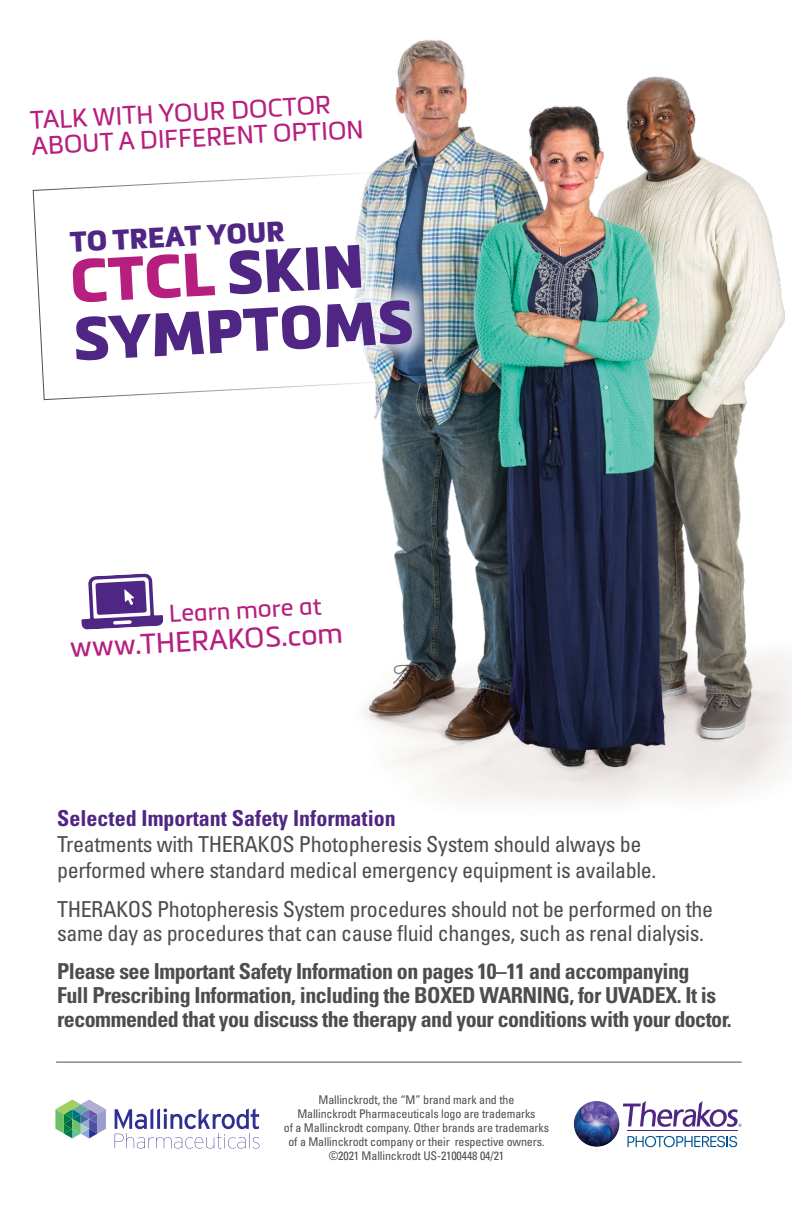
<style>
.page{position:relative;width:792px;height:1224px;background:#fff}
.page>*{position:absolute;margin:0;border:0;box-sizing:border-box;transform-origin:0 0}
.t1{font:900 60px/58px "Metronic Pro";color:#4f2683}
.t2{font:28px "Metronic Pro";color:#b61f7e}
.t3{font:900 28px "Metronic Pro";color:#4f2683}
.t4{font:25px/26px "Metronic Pro";color:#b61f7e}
.t5{font:24px "Metronic Pro";color:#b61f7e}
.t6{font:condensed 22px/26px "Univers";letter-spacing:-.02em;color:#4d4d4f}
.t7{font:700 condensed 22px/24px "Univers";letter-spacing:-.025em;color:#4d4d4f}
.t8{font:700 condensed 22px "Univers";color:#4f2683}
.t9{font:condensed 12px/14px "Univers";letter-spacing:-.01em;color:#4d4d4f;text-align:center}
.s1{color:#b61f7e}
</style>
<div class="page">
<svg style="left:55px;top:1100px;width:51px;height:38px"></svg>
<svg style="left:115px;top:1108px;width:144px;height:41px"></svg>
<img style="left:574px;top:1101px;width:45px;height:46px;border-radius:23px">
<hr style="left:628px;top:1130px;width:110px;height:1px;background:#4f2683">
<svg style="left:627px;top:1136px;width:110px;height:11px"></svg>
<svg style="left:623px;top:1101px;width:119px;height:26px"></svg>
<hr style="left:56px;top:1062px;width:686px;height:1px;background:#4d4d4f">
<svg style="left:32px;top:178px;width:227px;height:223px"></svg>
<svg style="left:81px;top:573px;width:82px;height:57px"></svg>
<img style="left:259px;top:39px;width:533px;height:765px">
<svg style="left:43px;top:215px;width:397px;height:173px"></svg>
<p class="t4" style="left:29px;top:106px;width:334px;rotate:-3deg">TALK WITH YOUR DOCTOR<br>ABOUT A DIFFERENT OPTION</p>
<p class="t3" style="left:69px;top:226px;width:216px;rotate:-3deg">TO TREAT YOUR</p>
<h1 class="t1" style="left:69px;top:253px;width:342px;rotate:-3deg"><span class="s1">CTCL</span> SKIN<br>SYMPTOMS</h1>
<p class="t5" style="left:168px;top:596px;width:154px;rotate:-3deg">Learn more at</p>
<p class="t2" style="left:69px;top:627px;width:275px;rotate:-3deg">www.THERAKOS.com</p>
<p class="t8" style="left:57px;top:805px;width:340px">Selected Important Safety Information</p>
<p class="t6" style="left:57px;top:831px;width:601px">Treatments with THERAKOS Photopheresis System should always be performed where standard medical emergency equipment is available.</p>
<p class="t6" style="left:57px;top:897px;width:657px;line-height:24px">THERAKOS Photopheresis System procedures should not be performed on the same day as procedures that can cause fluid changes, such as renal dialysis.</p>
<p class="t7" style="left:57px;top:959px;width:676px">Please see Important Safety Information on pages 10–11 and accompanying<br>Full Prescribing Information, including the BOXED WARNING, for UVADEX. It is recommended that you discuss the therapy and your conditions with your doctor.</p>
<p class="t9" style="left:284px;top:1093px;width:267px">Mallinckrodt, the “M” brand mark and the<br>Mallinckrodt Pharmaceuticals logo are trademarks<br>of a Mallinckrodt company. Other brands are trademarks of a Mallinckrodt company or their respective owners. ©2021 Mallinckrodt US-2100448 04/21</p>
</div>
